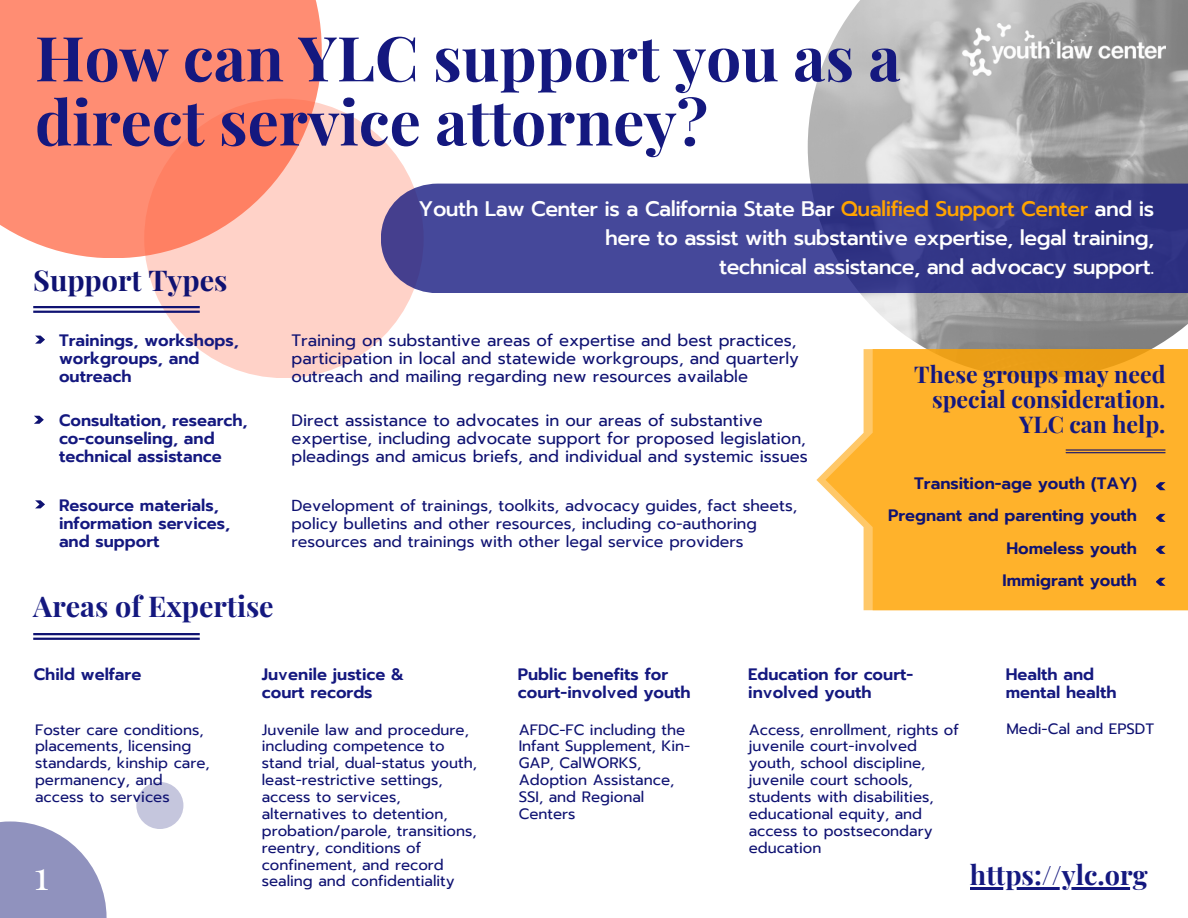
<style>
.page{position:relative;width:1188px;height:918px;background:#fff}
.page>*{position:absolute;margin:0;border:0;box-sizing:border-box;transform-origin:0 0}
.t1{font:700 62.1px/64.2px "Playfair Display";color:#14187f}
.t2{font:40.5px "Playfair Display";color:#fff}
.t3{font:700 28.8px "Playfair Display";color:#14187f}
.t4{font:700 28.8px "Playfair Display";color:#0f1272}
.t5{font:700 27px "Playfair Display";color:#14187f}
.t6{font:700 23.1px/25.2px "Playfair Display";color:#14187f;text-align:right}
.t7{font:500 21px/29.2px "Prompt";letter-spacing:-.025em;color:#fff;text-align:right}
.t8{font:16.5px/18px "Prompt";color:#0f1272}
.t9{font:600 16.5px/18px "Prompt";color:#14187f}
.t10{font:600 16.5px "Prompt";color:#0f1272}
.t11{font:15.9px/18px "Prompt";color:#0f1272}
.t12{font:15px/16.8px "Prompt";color:#0f1272}
.s1{color:#ffa300}
</style>
<div class="page">
<div style="left:144px;top:99px;width:280px;height:279px;background:#ffd2c8;border-radius:50%"></div>
<img style="left:808px;top:0;width:380px;height:349px">
<svg style="left:0;top:821px;width:107px;height:97px;fill:#9092be"></svg>
<svg style="left:381px;top:184px;width:807px;height:109px;background:#3f4191"></svg>
<svg style="left:35px;top:336px;width:10px;height:8px"></svg>
<svg style="left:34px;top:416px;width:10px;height:8px"></svg>
<svg style="left:35px;top:500px;width:10px;height:8px"></svg>
<img style="left:962px;top:24px;width:204px;height:52px">
<svg style="left:0;top:0;width:322px;height:258px;background:#ff947c"></svg>
<svg style="left:825px;top:349px;width:363px;height:261px;background:#fdb83d"></svg>
<hr style="left:1066px;top:449px;width:99px;height:2px;background:#0f1272">
<hr style="left:1066px;top:452px;width:99px;height:1px;background:#0f1272">
<div style="left:136px;top:782px;width:47px;height:47px;background:#c5c6dd;border-radius:50%"></div>
<hr style="left:970px;top:887px;width:178px;height:3px;background:#14187f">
<hr style="left:33px;top:306px;width:167px;height:2px;background:#0f1272">
<hr style="left:33px;top:311px;width:167px;height:2px;background:#0f1272">
<hr style="left:33px;top:633px;width:167px;height:2px;background:#0f1272">
<hr style="left:33px;top:638px;width:167px;height:2px;background:#0f1272">
<svg style="left:1156px;top:482px;width:10px;height:8px"></svg>
<svg style="left:1156px;top:514px;width:10px;height:8px"></svg>
<svg style="left:1156px;top:546px;width:10px;height:8px"></svg>
<svg style="left:1156px;top:578px;width:10px;height:8px"></svg>
<p class="t1" style="left:35px;top:24px;width:867px">How can YLC support you as a direct service attorney?</p>
<p class="t4" style="left:33px;top:260px;width:196px">Support Types</p>
<p class="t9" style="left:59px;top:332px;width:181px">Trainings, workshops, workgroups, and outreach</p>
<p class="t9" style="left:59px;top:411px;width:190px">Consultation, research, co-counseling, and technical assistance</p>
<p class="t9" style="left:59px;top:496px;width:173px">Resource materials, information services, and support</p>
<p class="t3" style="left:33px;top:586px;width:242px">Areas of Expertise</p>
<p class="t7" style="left:419px;top:194px;width:737px">Youth Law Center is a California State Bar <span class="s1">Qualified Support Center</span> and is here to assist with substantive expertise, legal training,</p>
<p class="t7" style="left:719px;top:253px;width:437px">technical assistance, and advocacy support.</p>
<p class="t8" style="left:292px;top:332px;width:509px">Training on substantive areas of expertise and best practices, participation in local and statewide workgroups, and quarterly outreach and mailing regarding new resources available</p>
<p class="t8" style="left:292px;top:411px;width:518px">Direct assistance to advocates in our areas of substantive expertise, including advocate support for proposed legislation, pleadings and amicus briefs, and individual and systemic issues</p>
<p class="t11" style="left:292px;top:497px;width:507px">Development of trainings, toolkits, advocacy guides, fact sheets, policy bulletins and other resources, including co-authoring resources and trainings with other legal service providers</p>
<p class="t6" style="left:914px;top:360px;width:253px">These groups may need special consideration.<br>YLC can help.</p>
<p class="t10" style="left:914px;top:471px;width:224px">Transition-age youth (TAY)</p>
<p class="t10" style="left:888px;top:503px;width:251px">Pregnant and parenting youth</p>
<p class="t10" style="left:1007px;top:536px;width:132px">Homeless youth</p>
<p class="t10" style="left:1003px;top:568px;width:136px">Immigrant youth</p>
<p class="t9" style="left:34px;top:665px;width:109px">Child welfare</p>
<p class="t9" style="left:262px;top:665px;width:144px">Juvenile justice &amp; court records</p>
<p class="t9" style="left:518px;top:666px;width:174px">Public benefits for court-involved youth</p>
<p class="t9" style="left:748px;top:666px;width:166px">Education for court&shy;involved youth</p>
<p class="t9" style="left:1006px;top:665px;width:113px">Health and mental health</p>
<p class="t12" style="left:35px;top:721px;width:176px">Foster care conditions, placements, licensing standards, kinship care, permanency, and access to services</p>
<p class="t12" style="left:262px;top:721px;width:217px">Juvenile law and procedure, including competence to stand trial, dual-status youth, least-restrictive settings, access to services, alternatives to detention, probation/parole, transitions, reentry, conditions of confinement, and record sealing and confidentiality</p>
<p class="t12" style="left:519px;top:721px;width:173px">AFDC-FC including the<br>Infant Supplement, Kin-<br>GAP, CalWORKS,<br>Adoption Assistance,<br>SSI, and Regional<br>Centers</p>
<p class="t12" style="left:749px;top:721px;width:212px">Access, enrollment, rights of juvenile court-involved youth, school discipline, juvenile court schools, students with disabilities, educational equity, and access to postsecondary education</p>
<p class="t12" style="left:1006px;top:721px;width:149px">Medi-Cal and EPSDT</p>
<p class="t2" style="left:34px;top:846px;width:16px">1</p>
<p class="t5" style="left:970px;top:856px;width:179px">https://ylc.org</p>
</div>
